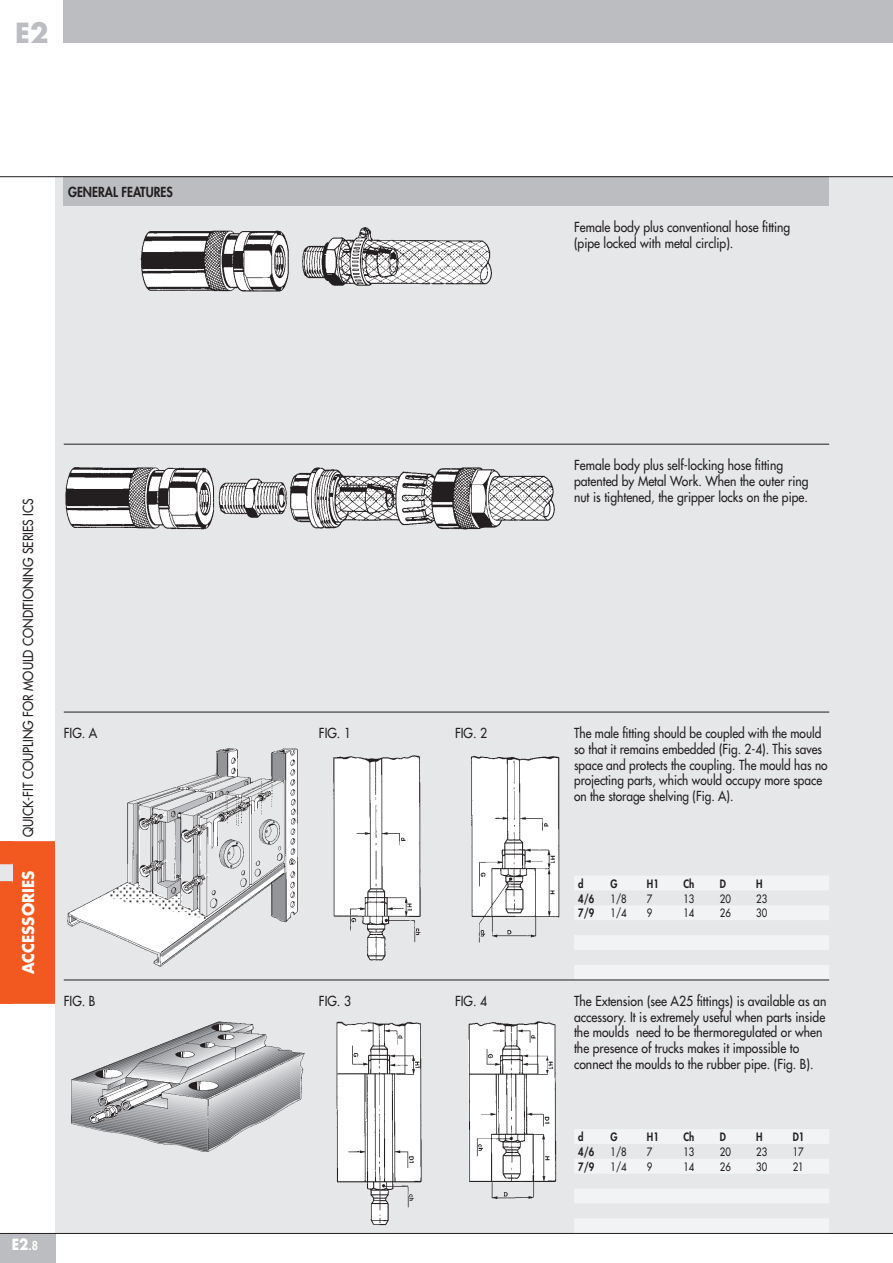
<style>
.page{position:relative;width:893px;height:1263px;background:#fff}
.page>*{position:absolute;margin:0;border:0;box-sizing:border-box;transform-origin:0 0}
.t1{font:700 27px "Futura Std";color:#bcbdc0}
.t2{font:700 15.75px "Futura Std";color:#fff;scale:.95 1}
.t3{font:700 15px "Futura Std";color:#fff;scale:.9 1}
.t4{font:500 13.5px/15.6px "Futura Std";color:#231f20;scale:.9 1}
.t5{font:500 13.5px/15.6px "Futura Std";color:#231f20;scale:.88 1}
.t6{font:800 13.5px "Futura Std";color:#231f20;scale:.9 1}
.t7{font:500 11.25px "Futura Std";color:#231f20;scale:.85 1}
.t8{font:800 11.25px "Futura Std";color:#231f20;scale:.85 1}
.s1{font-weight:800;font-size:12px}
</style>
<div class="page">
<div style="left:0;top:1233px;width:55px;height:30px;background:#bcbdc0"></div>
<div style="left:64px;top:0;width:829px;height:43px;background:#bcbdc0"></div>
<div style="left:0;top:840px;width:55px;height:165px;background:#f15921"></div>
<hr style="left:0;top:838px;width:55px;height:3px;background:#fff">
<hr style="left:0;top:1004px;width:55px;height:3px;background:#fff">
<div style="left:0;top:863px;width:13px;height:20px;background:#e6e7e9"></div>
<svg style="left:0;top:863px;width:13px;height:1px"></svg>
<svg style="left:0;top:881px;width:13px;height:2px"></svg>
<div style="left:55px;top:176px;width:838px;height:1057px;background:#e6e7e9"></div>
<div style="left:64px;top:176px;width:765px;height:30px;background:#bcbdc0"></div>
<hr style="left:0;top:176px;width:893px;height:1px;background:#231f20">
<svg style="left:574px;top:1129px;width:255px;height:103px"></svg>
<hr style="left:0;top:1233px;width:893px;height:1px;background:#231f20">
<hr style="left:64px;top:444px;width:765px;height:1px;background:#231f20">
<hr style="left:64px;top:712px;width:765px;height:1px;background:#231f20">
<svg style="left:574px;top:876px;width:255px;height:104px"></svg>
<hr style="left:64px;top:980px;width:765px;height:1px;background:#231f20">
<img style="left:140px;top:227px;width:352px;height:65px">
<img style="left:65px;top:467px;width:490px;height:63px">
<img style="left:67px;top:748px;width:231px;height:219px">
<img style="left:71px;top:1021px;width:234px;height:131px">
<img style="left:333px;top:755px;width:227px;height:206px">
<img style="left:336px;top:1021px;width:221px;height:205px">
<h1 class="t1" style="left:15px;top:14px;width:35px">E2</h1>
<p class="t6" style="left:68px;top:183px;width:118px">GENERAL FEATURES</p>
<p class="t4" style="left:20px;top:837px;width:378px;rotate:-90deg">QUICK-FIT COUPLING FOR MOULD CONDITIONING SERIES ICS</p>
<p class="t2" style="left:18px;top:974px;width:111px;rotate:-90deg">ACCESSORIES</p>
<p class="t4" style="left:64px;top:726px;width:39px">FIG. A</p>
<p class="t4" style="left:319px;top:726px;width:37px">FIG. 1</p>
<p class="t4" style="left:455px;top:726px;width:37px">FIG. 2</p>
<p class="t4" style="left:64px;top:993px;width:37px">FIG. B</p>
<p class="t4" style="left:319px;top:993px;width:37px">FIG. 3</p>
<p class="t4" style="left:455px;top:993px;width:37px">FIG. 4</p>
<p class="t3" style="left:12px;top:1234px;width:31px">E2<span class="s1">.8</span></p>
<p class="t4" style="left:574px;top:220px;width:242px">Female body plus conventional hose fitting (pipe locked with metal circlip).</p>
<p class="t4" style="left:574px;top:458px;width:262px">Female body plus self-locking hose fitting patented by Metal Work. When the outer ring nut is tightened, the gripper locks on the pipe.</p>
<p class="t5" style="left:574px;top:726px;width:290px">The male fitting should be coupled with the mould so that it remains embedded (Fig. 2-4). This saves space and protects the coupling. The mould has no projecting parts, which would occupy more space on the storage shelving (Fig. A).</p>
<p class="t8" style="left:578px;top:876px;width:8px">d</p>
<p class="t8" style="left:610px;top:876px;width:10px">G</p>
<p class="t8" style="left:647px;top:876px;width:16px">H1</p>
<p class="t8" style="left:683px;top:876px;width:14px">Ch</p>
<p class="t8" style="left:720px;top:876px;width:9px">D</p>
<p class="t8" style="left:756px;top:876px;width:9px">H</p>
<p class="t8" style="left:578px;top:891px;width:21px">4/6</p>
<p class="t7" style="left:610px;top:891px;width:21px">1/8</p>
<p class="t7" style="left:647px;top:891px;width:8px">7</p>
<p class="t7" style="left:683px;top:891px;width:15px">13</p>
<p class="t7" style="left:720px;top:891px;width:15px">20</p>
<p class="t7" style="left:756px;top:891px;width:15px">23</p>
<p class="t8" style="left:578px;top:906px;width:21px">7/9</p>
<p class="t7" style="left:610px;top:906px;width:21px">1/4</p>
<p class="t7" style="left:647px;top:906px;width:8px">9</p>
<p class="t7" style="left:683px;top:906px;width:15px">14</p>
<p class="t7" style="left:720px;top:906px;width:15px">26</p>
<p class="t7" style="left:756px;top:906px;width:15px">30</p>
<p class="t4" style="left:574px;top:993px;width:282px">The Extension (see A25 fittings) is available as an accessory. It is extremely useful when parts inside the moulds need to be thermoregulated or when the presence of trucks makes it impossible to connect the moulds to the rubber pipe. (Fig. B).</p>
<p class="t8" style="left:578px;top:1130px;width:8px">d</p>
<p class="t8" style="left:610px;top:1130px;width:10px">G</p>
<p class="t8" style="left:647px;top:1130px;width:16px">H1</p>
<p class="t8" style="left:683px;top:1130px;width:14px">Ch</p>
<p class="t8" style="left:720px;top:1130px;width:9px">D</p>
<p class="t8" style="left:756px;top:1130px;width:9px">H</p>
<p class="t8" style="left:793px;top:1130px;width:15px">D1</p>
<p class="t8" style="left:578px;top:1145px;width:21px">4/6</p>
<p class="t7" style="left:610px;top:1145px;width:21px">1/8</p>
<p class="t7" style="left:647px;top:1145px;width:8px">7</p>
<p class="t7" style="left:683px;top:1145px;width:15px">13</p>
<p class="t7" style="left:720px;top:1145px;width:15px">20</p>
<p class="t7" style="left:756px;top:1145px;width:15px">23</p>
<p class="t7" style="left:793px;top:1145px;width:15px">17</p>
<p class="t8" style="left:578px;top:1159px;width:21px">7/9</p>
<p class="t7" style="left:610px;top:1160px;width:21px">1/4</p>
<p class="t7" style="left:647px;top:1160px;width:8px">9</p>
<p class="t7" style="left:683px;top:1160px;width:15px">14</p>
<p class="t7" style="left:720px;top:1160px;width:15px">26</p>
<p class="t7" style="left:756px;top:1160px;width:15px">30</p>
<p class="t7" style="left:793px;top:1160px;width:15px">21</p>
</div>
